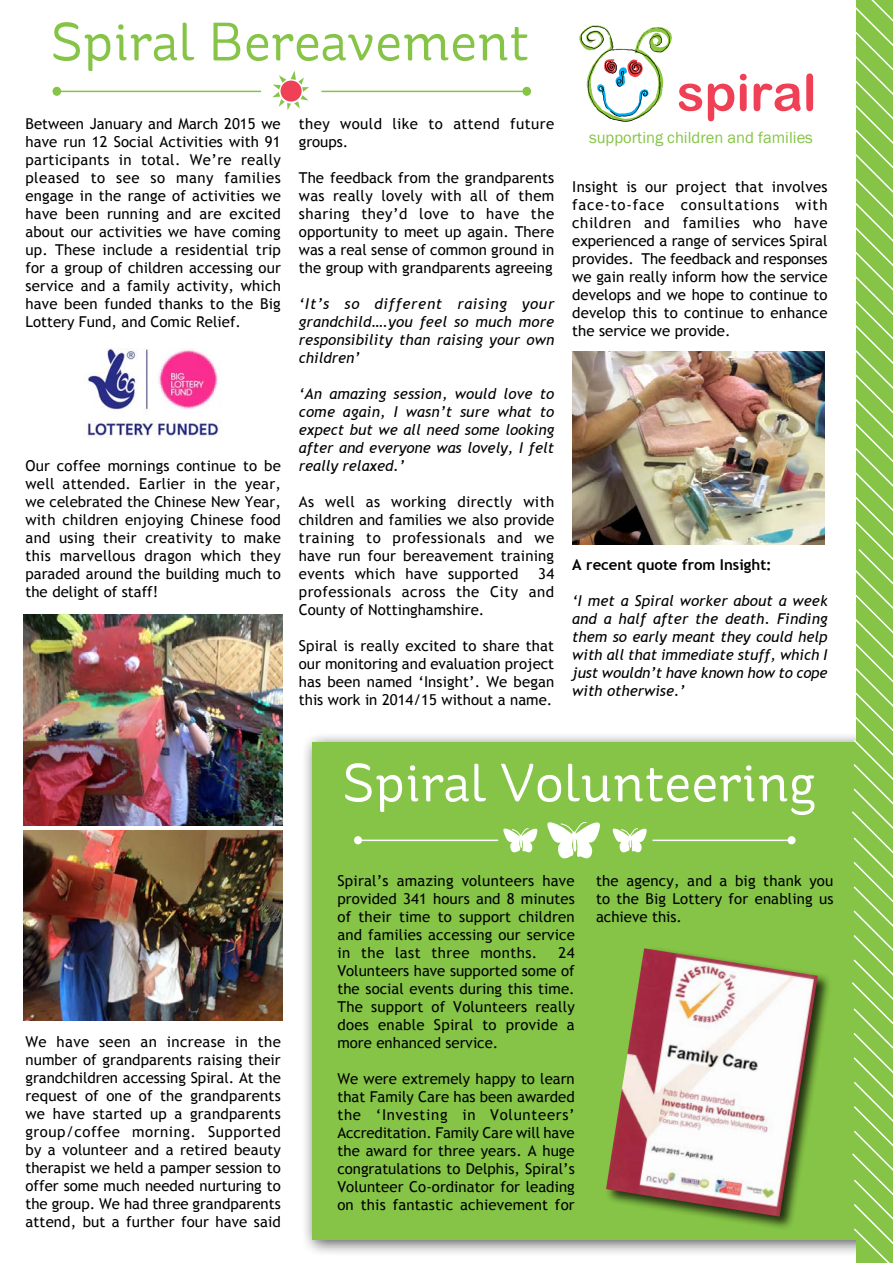
<style>
.page{position:relative;width:893px;height:1263px;background:#fff}
.page>*{position:absolute;margin:0;border:0;box-sizing:border-box;transform-origin:0 0}
.t1{font:54px "St Ryde";color:#fff}
.t2{font:54px "St Ryde";color:#85c446}
.t3{font:51px "Arial Rounded MT Bold";color:#ef4056}
.t4{font:16.5px "Franklin Gothic";color:#85c446}
.t5{font:15px/18px "Trebuchet MS";letter-spacing:.01em;color:#000;text-align:justify}
.t6{font:italic 15px/18px "Trebuchet MS";color:#000;text-align:justify}
.t7{font:700 15px "Trebuchet MS";color:#000}
</style>
<div class="page">
<div style="left:301px;top:732px;width:590px;height:525px;background:#000;opacity:.65"></div>
<div style="left:312px;top:742px;width:561px;height:498px;background:#85c446"></div>
<svg style="left:579px;top:25px;width:93px;height:97px"></svg>
<hr style="left:321px;top:91px;width:206px;height:1px;background:#85c446">
<div style="left:522px;top:87px;width:9px;height:9px;background:#85c446;border-radius:50%"></div>
<div style="left:53px;top:87px;width:8px;height:9px;background:#85c446;border-radius:50%"></div>
<hr style="left:55px;top:91px;width:206px;height:1px;background:#85c446">
<svg style="left:272px;top:71px;width:37px;height:39px"></svg>
<svg style="left:834px;top:0;width:59px;height:1263px"></svg>
<img style="left:573px;top:352px;width:251px;height:192px">
<div style="left:604px;top:946px;width:227px;height:285px;background:#000;opacity:.75"></div>
<img style="left:606px;top:948px;width:212px;height:268px">
<img style="left:24px;top:614px;width:259px;height:211px">
<img style="left:24px;top:830px;width:259px;height:190px">
<img style="left:87px;top:348px;width:134px;height:90px">
<hr style="left:652px;top:839px;width:139px;height:2px;background:#fff">
<div style="left:788px;top:836px;width:7px;height:8px;background:#fff;border-radius:50%"></div>
<div style="left:354px;top:836px;width:8px;height:8px;background:#fff;border-radius:50%"></div>
<hr style="left:357px;top:839px;width:141px;height:2px;background:#fff">
<svg style="left:503px;top:822px;width:144px;height:37px"></svg>
<h1 class="t2" style="left:50px;top:10px;width:480px">Spiral Bereavement</h1>
<p class="t5" style="left:26px;top:115px;width:257px">Between January and March 2015 we have run 12 Social Activities with 91 participants in total. We’re really pleased to see so many families engage in the range of activities we have been running and are excited about our activities we have coming up. These include a residential trip for a group of children accessing our service and a family activity, which have been funded thanks to the Big Lottery Fund, and Comic Relief.</p>
<p class="t5" style="left:26px;top:457px;width:257px">Our coffee mornings continue to be well attended. Earlier in the year, we celebrated the Chinese New Year, with children enjoying Chinese food and using their creativity to make this marvellous dragon which they paraded around the building much to the delight of staff!</p>
<p class="t5" style="left:299px;top:115px;width:257px">they would like to attend future groups.</p>
<p class="t5" style="left:299px;top:169px;width:257px">The feedback from the grandparents was really lovely with all of them sharing they’d love to have the opportunity to meet up again. There was a real sense of common ground in the group with grandparents agreeing</p>
<p class="t6" style="left:299px;top:295px;width:257px">‘It’s so different raising your grandchild….you feel so much more responsibility than raising your own children’</p>
<p class="t6" style="left:299px;top:385px;width:257px">‘An amazing session, would love to come again, I wasn’t sure what to expect but we all need some looking after and everyone was lovely, I felt really relaxed.’</p>
<p class="t5" style="left:299px;top:493px;width:257px">As well as working directly with children and families we also provide training to professionals and we have run four bereavement training events which have supported</p>
<p class="t5" style="left:299px;top:565px;width:257px;text-indent:239px">34 professionals across the City and County of Nottinghamshire.</p>
<p class="t5" style="left:299px;top:637px;width:257px">Spiral is really excited to share that our monitoring and evaluation project has been named ‘Insight’. We began this work in 2014/15 without a name.</p>
<h2 class="t3" style="left:677px;top:62px;width:141px">spiral</h2>
<p class="t4" style="left:589px;top:127px;width:225px">supporting children and families</p>
<p class="t5" style="left:572px;top:178px;width:257px">Insight is our project that involves face-to-face consultations with children and families who have experienced a range of services Spiral provides. The feedback and responses we gain really inform how the service develops and we hope to continue to develop this to continue to enhance the service we provide.</p>
<p class="t7" style="left:572px;top:555px;width:201px">A recent quote from Insight:</p>
<p class="t6" style="left:572px;top:592px;width:257px">‘I met a Spiral worker about a week and a half after the death. Finding them so early meant they could help with all that immediate stuff, which I just wouldn’t have known how to cope with otherwise.’</p>
<p class="t5" style="left:26px;top:1033px;width:257px">We have seen an increase in the number of grandparents raising their grandchildren accessing Spiral. At the request of one of the grandparents we have started up a grandparents group/coffee morning. Supported by a volunteer and a retired beauty therapist we held a pamper session to offer some much needed nurturing to the group. We had three grandparents attend, but a further four have said</p>
<h1 class="t1" style="left:342px;top:751px;width:476px">Spiral Volunteering</h1>
<p class="t5" style="left:337px;top:872px;width:239px">Spiral’s amazing volunteers have provided 341 hours and 8 minutes of their time to support children and families accessing our service in the last three months.</p>
<p class="t5" style="left:337px;top:944px;width:239px;text-indent:221px">24<br>Volunteers have supported some of the social events during this time.<br>The support of Volunteers really does enable Spiral to provide a more enhanced service.</p>
<p class="t5" style="left:337px;top:1070px;width:239px">We were extremely happy to learn that Family Care has been awarded the ‘Investing in Volunteers’ Accreditation. Family Care will have the award for three years. A huge congratulations to Delphis, Spiral’s Volunteer Co-ordinator for leading on this fantastic achievement for</p>
<p class="t5" style="left:596px;top:872px;width:239px">the agency, and a big thank you to the Big Lottery for enabling us achieve this.</p>
</div>
